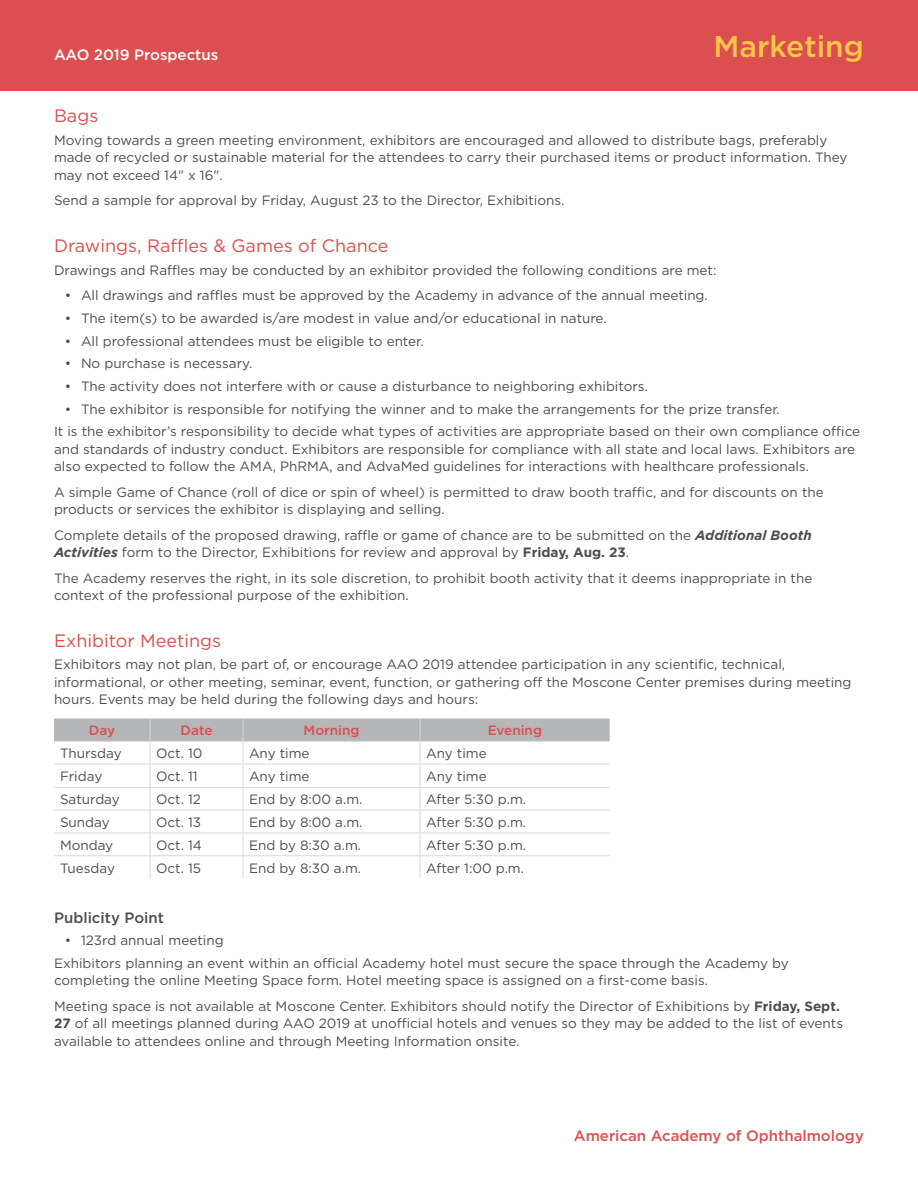
<style>
.page{position:relative;width:918px;height:1188px;background:#fff}
.page>*{position:absolute;margin:0;border:0;box-sizing:border-box;transform-origin:0 0}
.t1{font:500 30px "Gotham";color:#f9c647}
.t2{font:18px "Gotham";color:#dc4e4f}
.t3{font:500 15px "Gotham";color:#dc4e4f}
.t4{font:500 15px "Gotham";color:#fff}
.t5{font:500 15px "Gotham";color:#4d4d4f}
.t6{font:13.5px/17.2px "Gotham";color:#4d4d4f}
.t7{font:500 13.5px "Gotham";color:#dc4e4f}
.s1{font-weight:700;font-style:italic}
.s2{font-weight:700}
</style>
<div class="page">
<div style="left:0;top:0;width:918px;height:91px;background:#dc4e4f"></div>
<svg style="left:54px;top:718px;width:556px;height:161px"></svg>
<p class="t4" style="left:54px;top:45px;width:166px">AAO 2019 Prospectus</p>
<h1 class="t1" style="left:713px;top:27px;width:152px">Marketing</h1>
<h2 class="t2" style="left:54px;top:105px;width:46px">Bags</h2>
<p class="t6" style="left:54px;top:131px;width:795px">Moving towards a green meeting environment, exhibitors are encouraged and allowed to distribute bags, preferably made of recycled or sustainable material for the attendees to carry their purchased items or product information. They may not exceed 14" x 16".</p>
<p class="t6" style="left:54px;top:192px;width:512px">Send a sample for approval by Friday, August 23 to the Director, Exhibitions.</p>
<h2 class="t2" style="left:54px;top:234px;width:336px">Drawings, Raffles &amp; Games of Chance</h2>
<p class="t6" style="left:54px;top:261px;width:664px">Drawings and Raffles may be conducted by an exhibitor provided the following conditions are met:</p>
<p class="t6" style="left:65px;top:287px;width:645px">• All drawings and raffles must be approved by the Academy in advance of the annual meeting.</p>
<p class="t6" style="left:65px;top:309px;width:544px">• The item(s) to be awarded is/are modest in value and/or educational in nature.</p>
<p class="t6" style="left:65px;top:332px;width:360px">• All professional attendees must be eligible to enter.</p>
<p class="t6" style="left:65px;top:355px;width:189px">• No purchase is necessary.</p>
<p class="t6" style="left:65px;top:377px;width:585px">• The activity does not interfere with or cause a disturbance to neighboring exhibitors.</p>
<p class="t6" style="left:54px;top:397px;width:808px;line-height:22.6px;text-indent:11px">• The exhibitor is responsible for notifying the winner and to make the arrangements for the prize transfer.<br>It is the exhibitor’s responsibility to decide what types of activities are appropriate based on their own compliance office</p>
<p class="t6" style="left:54px;top:440px;width:803px">and standards of industry conduct. Exhibitors are responsible for compliance with all state and local laws. Exhibitors are also expected to follow the AMA, PhRMA, and AdvaMed guidelines for interactions with healthcare professionals.</p>
<p class="t6" style="left:54px;top:483px;width:771px">A simple Game of Chance (roll of dice or spin of wheel) is permitted to draw booth traffic, and for discounts on the products or services the exhibitor is displaying and selling.</p>
<p class="t6" style="left:54px;top:526px;width:759px">Complete details of the proposed drawing, raffle or game of chance are to be submitted on the <span class="s1">Additional Booth<br>Activities</span> form to the Director, Exhibitions for review and approval by <span class="s2">Friday, Aug. 23</span>.</p>
<p class="t6" style="left:54px;top:569px;width:760px">The Academy reserves the right, in its sole discretion, to prohibit booth activity that it deems inappropriate in the context of the professional purpose of the exhibition.</p>
<h2 class="t2" style="left:54px;top:629px;width:169px">Exhibitor Meetings</h2>
<p class="t6" style="left:54px;top:656px;width:799px">Exhibitors may not plan, be part of, or encourage AAO 2019 attendee participation in any scientific, technical, informational, or other meeting, seminar, event, function, or gathering off the Moscone Center premises during meeting hours. Events may be held during the following days and hours:</p>
<p class="t7" style="left:89px;top:722px;width:28px">Day</p>
<p class="t7" style="left:181px;top:722px;width:33px">Date</p>
<p class="t7" style="left:304px;top:722px;width:57px">Morning</p>
<p class="t7" style="left:488px;top:722px;width:56px">Evening</p>
<p class="t6" style="left:60px;top:744px;width:63px">Thursday</p>
<p class="t6" style="left:156px;top:744px;width:48px">Oct. 10</p>
<p class="t6" style="left:249px;top:744px;width:62px">Any time</p>
<p class="t6" style="left:426px;top:744px;width:62px">Any time</p>
<p class="t6" style="left:60px;top:767px;width:44px">Friday</p>
<p class="t6" style="left:156px;top:767px;width:43px">Oct. 11</p>
<p class="t6" style="left:249px;top:767px;width:62px">Any time</p>
<p class="t6" style="left:426px;top:767px;width:62px">Any time</p>
<p class="t6" style="left:60px;top:790px;width:61px">Saturday</p>
<p class="t6" style="left:156px;top:790px;width:46px">Oct. 12</p>
<p class="t6" style="left:249px;top:790px;width:115px">End by 8:00 a.m.</p>
<p class="t6" style="left:426px;top:790px;width:101px">After 5:30 p.m.</p>
<p class="t6" style="left:60px;top:813px;width:51px">Sunday</p>
<p class="t6" style="left:156px;top:813px;width:47px">Oct. 13</p>
<p class="t6" style="left:249px;top:813px;width:115px">End by 8:00 a.m.</p>
<p class="t6" style="left:426px;top:813px;width:101px">After 5:30 p.m.</p>
<p class="t6" style="left:60px;top:836px;width:55px">Monday</p>
<p class="t6" style="left:156px;top:836px;width:47px">Oct. 14</p>
<p class="t6" style="left:249px;top:836px;width:114px">End by 8:30 a.m.</p>
<p class="t6" style="left:426px;top:836px;width:101px">After 5:30 p.m.</p>
<p class="t6" style="left:60px;top:859px;width:57px">Tuesday</p>
<p class="t6" style="left:156px;top:859px;width:47px">Oct. 15</p>
<p class="t6" style="left:249px;top:859px;width:114px">End by 8:30 a.m.</p>
<p class="t6" style="left:426px;top:859px;width:99px">After 1:00 p.m.</p>
<p class="t5" style="left:54px;top:907px;width:111px">Publicity Point</p>
<p class="t6" style="left:54px;top:929px;width:736px;line-height:22.6px;text-indent:11px">• 123rd annual meeting<br>Exhibitors planning an event within an official Academy hotel must secure the space through the Academy by</p>
<p class="t6" style="left:54px;top:967px;width:787px;line-height:26px">completing the online Meeting Space form. Hotel meeting space is assigned on a first-come basis.<br>Meeting space is not available at Moscone Center. Exhibitors should notify the Director of Exhibitions by <span class="s2">Friday, Sept.</span></p>
<p class="t6" style="left:54px;top:1015px;width:791px"><span class="s2">27</span> of all meetings planned during AAO 2019 at unofficial hotels and venues so they may be added to the list of events available to attendees online and through Meeting Information onsite.</p>
<p class="t3" style="left:574px;top:1126px;width:292px">American Academy of Ophthalmology</p>
</div>
